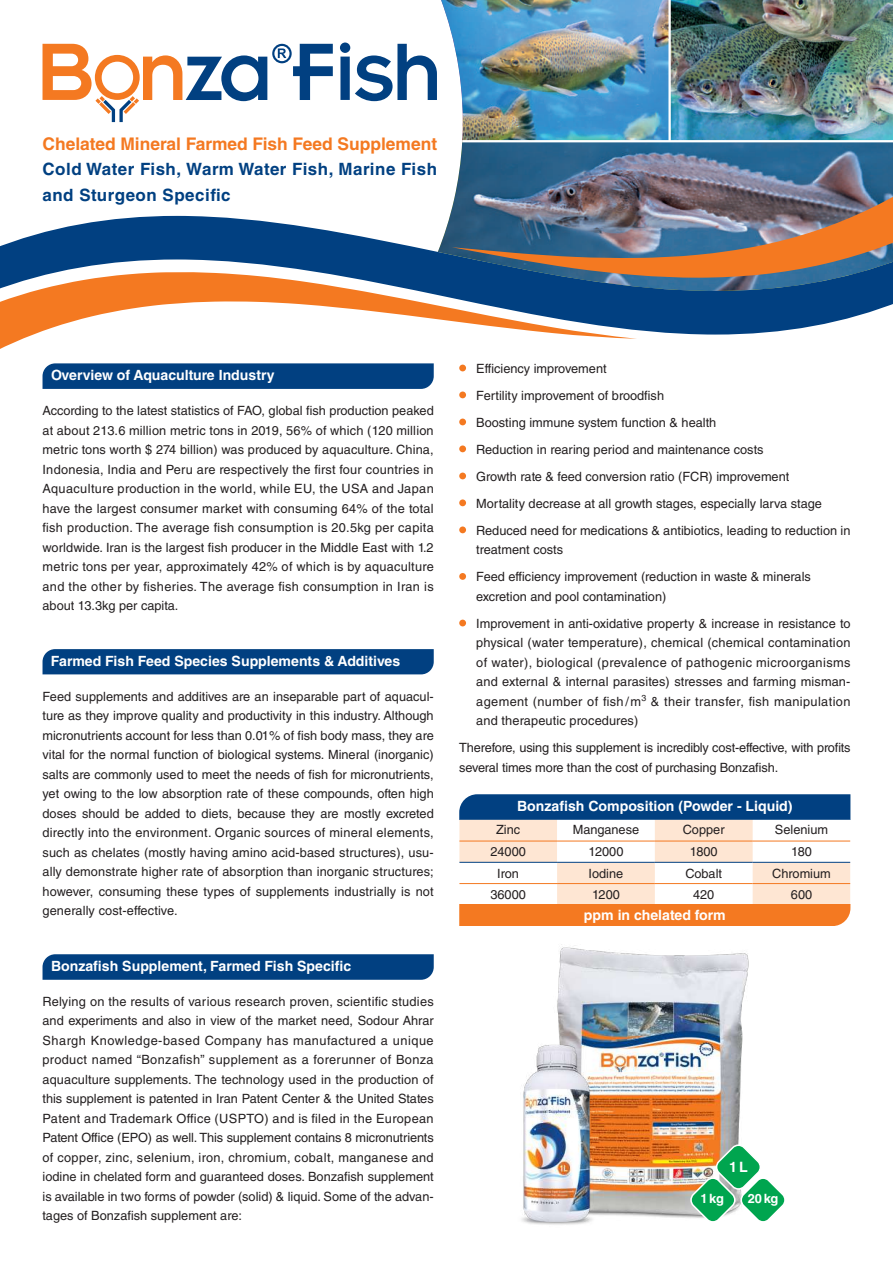
<style>
.page{position:relative;width:893px;height:1263px;background:#fff}
.page>*{position:absolute;margin:0;border:0;box-sizing:border-box;transform-origin:0 0}
.t1{font:700 17.4px "Helvetica LT Std";color:#f47921}
.t2{font:700 16.95px/25.5px "Helvetica LT Std";letter-spacing:.03em;color:#014081}
.t3{font:700 14.25px "Helvetica LT Std";color:#fff}
.t4{font:700 14.1px "Helvetica LT Std";color:#fff}
.t5{font:700 12.9px "Helvetica LT Std";letter-spacing:-.01em;color:#fff}
.t6{font:12.75px/19.5px "Helvetica LT Std";color:#231f20}
.t7{font:12.75px/19.5px "Helvetica LT Std";letter-spacing:.02em;color:#231f20}
.t8{font:12.75px "Helvetica LT Std";letter-spacing:.03em;color:#231f20}
.t9{font:8.7px "Helvetica LT Std";color:#231f20}
</style>
<div class="page">
<img style="left:450px;top:142px;width:443px;height:74px">
<img style="left:671px;top:0;width:222px;height:140px">
<svg style="left:0;top:216px;width:893px;height:119px;fill:#014081"></svg>
<svg style="left:0;top:272px;width:637px;height:77px"></svg>
<img style="left:452px;top:179px;width:441px;height:99px">
<div style="left:459px;top:365px;width:7px;height:6px;background:#f47921;border-radius:50%"></div>
<div style="left:459px;top:391px;width:7px;height:7px;background:#f47921;border-radius:50%"></div>
<div style="left:459px;top:419px;width:7px;height:6px;background:#f47921;border-radius:50%"></div>
<div style="left:459px;top:445px;width:7px;height:7px;background:#f47921;border-radius:50%"></div>
<div style="left:459px;top:473px;width:7px;height:6px;background:#f47921;border-radius:50%"></div>
<div style="left:459px;top:499px;width:7px;height:7px;background:#f47921;border-radius:50%"></div>
<div style="left:459px;top:526px;width:7px;height:7px;background:#f47921;border-radius:50%"></div>
<div style="left:459px;top:573px;width:7px;height:7px;background:#f47921;border-radius:50%"></div>
<div style="left:459px;top:620px;width:7px;height:6px;background:#f47921;border-radius:50%"></div>
<svg style="left:43px;top:44px;width:290px;height:78px"></svg>
<img style="left:340px;top:0;width:329px;height:141px">
<div style="left:459px;top:794px;width:391px;height:26px;background:#014081"></div>
<svg style="left:459px;top:820px;width:391px;height:85px"></svg>
<div style="left:459px;top:905px;width:391px;height:21px;background:#f47921"></div>
<hr style="left:459px;top:841px;width:98px;height:1px;background:#f47921">
<hr style="left:557px;top:841px;width:98px;height:1px;background:#f47921">
<hr style="left:655px;top:841px;width:98px;height:1px;background:#f47921">
<hr style="left:753px;top:841px;width:97px;height:1px;background:#f47921">
<hr style="left:459px;top:883px;width:98px;height:1px;background:#f47921">
<hr style="left:557px;top:883px;width:98px;height:1px;background:#f47921">
<hr style="left:655px;top:883px;width:98px;height:1px;background:#f47921">
<hr style="left:753px;top:883px;width:97px;height:1px;background:#f47921">
<hr style="left:459px;top:862px;width:98px;height:1px;background:#014081">
<hr style="left:557px;top:862px;width:98px;height:1px;background:#014081">
<hr style="left:655px;top:862px;width:98px;height:1px;background:#014081">
<hr style="left:753px;top:862px;width:97px;height:1px;background:#014081">
<svg style="left:43px;top:363px;width:391px;height:26px;background:#074484"></svg>
<div style="left:43px;top:649px;width:391px;height:25px;background:#014081"></div>
<svg style="left:43px;top:954px;width:391px;height:26px;background:#074484"></svg>
<img style="left:557px;top:944px;width:192px;height:274px">
<img style="left:521px;top:1037px;width:83px;height:188px">
<img style="left:690px;top:1144px;width:95px;height:78px">
<h1 class="t1" style="left:43px;top:133px;width:396px">Chelated Mineral Farmed Fish Feed Supplement</h1>
<h2 class="t2" style="left:43px;top:156px;width:396px">Cold Water Fish, Warm Water Fish, Marine Fish and Sturgeon Specific</h2>
<p class="t4" style="left:51px;top:367px;width:225px">Overview of Aquaculture Industry</p>
<p class="t6" style="left:43px;top:401px;width:393px;text-align:justify">According to the latest statistics of FAO, global fish production peaked at about 213.6 million metric tons in 2019, 56% of which (120 million metric tons worth $ 274 billion) was produced by aquaculture. China, Indonesia, India and Peru are respectively the first four countries in Aquaculture production in the world, while EU, the USA and Japan have the largest consumer market with consuming 64% of the total fish production. The average fish consumption is 20.5kg per capita worldwide. Iran is the largest fish producer in the Middle East with 1.2 metric tons per year, approximately 42% of which is by aquaculture and the other by fisheries. The average fish consumption in Iran is about 13.3kg per capita.</p>
<p class="t4" style="left:51px;top:652px;width:351px">Farmed Fish Feed Species Supplements &amp; Additives</p>
<p class="t6" style="left:43px;top:686px;width:393px">Feed supplements and additives are an inseparable part of aquacul-</p>
<p class="t6" style="left:43px;top:725px;width:393px;text-align:justify">micronutrients account for less than 0.01% of fish body mass, they are vital for the normal function of biological systems. Mineral (inorganic( salts are commonly used to meet the needs of fish for micronutrients, yet owing to the low absorption rate of these compounds, often high doses should be added to diets, because they are mostly excreted directly into the environment. Organic sources of mineral elements,</p>
<p class="t6" style="left:43px;top:862px;width:393px">ally demonstrate higher rate of absorption than inorganic structures;</p>
<p class="t6" style="left:43px;top:706px;width:393px">ture as they improve quality and productivity in this industry. Although</p>
<p class="t6" style="left:43px;top:842px;width:393px">such as chelates (mostly having amino acid-based structures ,) usu-</p>
<p class="t6" style="left:43px;top:881px;width:393px">however, consuming these types of supplements industrially is not generally cost-effective.</p>
<p class="t6" style="left:476px;top:355px;width:376px;line-height:27px">Efficiency improvement<br>Fertility improvement of broodfish<br>Boosting immune system function &amp; health<br>Reduction in rearing period and maintenance costs<br>Growth rate &amp; feed conversion ratio (FCR) improvement<br>Mortality decrease at all growth stages, especially larva stage Reduced need for medications &amp; antibiotics, leading to reduction in</p>
<p class="t6" style="left:476px;top:536px;width:336px;line-height:27px">treatment costs<br>Feed efficiency improvement (reduction in waste &amp; minerals</p>
<p class="t6" style="left:476px;top:583px;width:376px;line-height:27px">excretion and pool contamination(<br>Improvement in anti-oxidative property &amp; increase in resistance to</p>
<p class="t7" style="left:476px;top:633px;width:376px">physical (water temperature ,) chemical (chemical contamination of water ,) biological (prevalence of pathogenic microorganisms</p>
<p class="t8" style="left:651px;top:694px;width:201px">&amp; their transfer, fish manipulation</p>
<p class="t6" style="left:476px;top:672px;width:376px">and external &amp; internal parasites) stresses and farming misman-</p>
<p class="t6" style="left:459px;top:707px;width:393px;line-height:27px;text-indent:17px">and therapeutic procedures(<br>Therefore, using this supplement is incredibly cost-effective, with profits</p>
<p class="t6" style="left:459px;top:757px;width:321px">several times more than the cost of purchasing Bonzafish.</p>
<p class="t9" style="left:641px;top:692px;width:6px">3</p>
<p class="t8" style="left:476px;top:694px;width:166px">agement (number of fish m/</p>
<p class="t4" style="left:517px;top:798px;width:277px">Bonzafish Composition (Powder - Liquid(</p>
<p class="t6" style="left:775px;top:820px;width:55px">Selenium</p>
<p class="t6" style="left:683px;top:820px;width:43px">Copper</p>
<p class="t6" style="left:496px;top:820px;width:26px">Zinc</p>
<p class="t6" style="left:573px;top:820px;width:68px">Manganese</p>
<p class="t6" style="left:490px;top:842px;width:37px">24000</p>
<p class="t6" style="left:588px;top:842px;width:36px">12000</p>
<p class="t6" style="left:690px;top:842px;width:29px">1800</p>
<p class="t6" style="left:791px;top:842px;width:22px">180</p>
<p class="t6" style="left:497px;top:863px;width:23px">Iron</p>
<p class="t6" style="left:589px;top:863px;width:36px">Iodine</p>
<p class="t6" style="left:685px;top:863px;width:38px">Cobalt</p>
<p class="t6" style="left:772px;top:863px;width:60px">Chromium</p>
<p class="t6" style="left:490px;top:885px;width:37px">36000</p>
<p class="t6" style="left:592px;top:885px;width:29px">1200</p>
<p class="t6" style="left:693px;top:885px;width:23px">420</p>
<p class="t6" style="left:791px;top:885px;width:23px">600</p>
<p class="t4" style="left:584px;top:906px;width:143px">ppm in chelated form</p>
<p class="t4" style="left:51px;top:957px;width:302px">Bonzafish Supplement, Farmed Fish Specific</p>
<p class="t6" style="left:43px;top:992px;width:393px;text-align:justify">Relying on the results of various research proven, scientific studies and experiments and also in view of the market need, Sodour Ahrar Shargh Knowledge-based Company has manufactured a unique product named “Bonzafish” supplement as a forerunner of Bonza aquaculture supplements. The technology used in the production of this supplement is patented in Iran Patent Center &amp; the United States Patent and Trademark Office (USPTO) and is filed in the European Patent Office (EPO) as well. This supplement contains 8 micronutrients of copper, zinc, selenium, iron, chromium, cobalt, manganese and iodine in chelated form and guaranteed doses. Bonzafish supplement</p>
<p class="t6" style="left:43px;top:1206px;width:201px">tages of Bonzafish supplement are:</p>
<p class="t3" style="left:729px;top:1158px;width:20px">1L</p>
<p class="t6" style="left:43px;top:1187px;width:393px">is available in two forms of powder (solid) &amp; liquid. Some of the advan-</p>
<p class="t5" style="left:748px;top:1191px;width:32px">20 kg</p>
<p class="t5" style="left:700px;top:1191px;width:25px">1kg</p>
</div>
